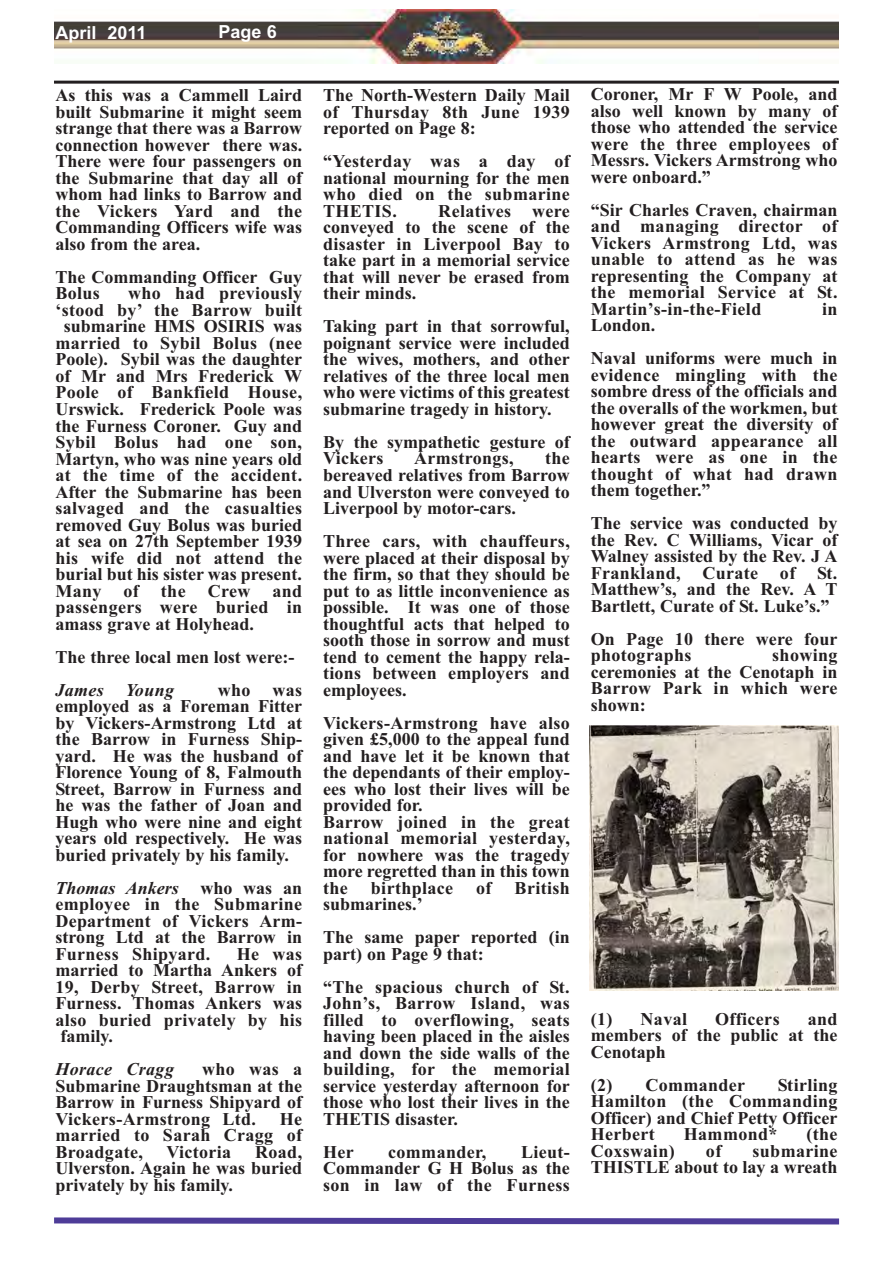
<style>
.page{position:relative;width:893px;height:1263px;background:#fff}
.page>*{position:absolute;margin:0;border:0;box-sizing:border-box;transform-origin:0 0}
.t1{font:700 18px/16.5px "Times New Roman";color:#231f20;text-align:justify}
.t2{font:700 18px/33px "Times New Roman";letter-spacing:.02em;color:#231f20}
.t3{font:italic 700 18px "Times New Roman";letter-spacing:.02em;color:#231f20}
.t4{font:700 18px "Arial";color:#fff}
.s1{font-style:italic}
</style>
<div class="page">
<img style="left:54px;top:9px;width:785px;height:54px">
<hr style="left:54px;top:81px;width:785px;height:3px;background:#231f20">
<svg style="left:54px;top:1217px;width:786px;height:8px;background:#7a6cb1"></svg>
<img style="left:589px;top:725px;width:250px;height:266px">
<p class="t4" style="left:56px;top:22px;width:93px">April 2011</p>
<p class="t4" style="left:218px;top:21px;width:60px">Page 6</p>
<p class="t1" style="left:56px;top:89px;width:248px">As this was a Cammell Laird built Submarine it might seem strange that there was a Barrow connection however there was.<br>There were four passengers on the Submarine that day all of whom had links to Barrow and the Vickers Yard and the Commanding Officers wife was also from the area.</p>
<p class="t1" style="left:56px;top:271px;width:248px">The Commanding Officer Guy<br>Bolus</p>
<p class="t2" style="left:128px;top:279px;width:175px">who had previously</p>
<p class="t2" style="left:56px;top:295px;width:248px">‘stood by’ the Barrow built</p>
<p class="t1" style="left:64px;top:320px;width:240px">submarine HMS OSIRIS was</p>
<p class="t2" style="left:56px;top:328px;width:248px">married to Sybil Bolus (nee</p>
<p class="t1" style="left:56px;top:353px;width:248px">Poole). Sybil was the daughter</p>
<p class="t1" style="left:56px;top:370px;width:248px">of Mr and Mrs Frederick W</p>
<p class="t2" style="left:56px;top:378px;width:248px">Poole of Bankfield House,</p>
<p class="t1" style="left:56px;top:403px;width:248px">Urswick. Frederick Poole was</p>
<p class="t1" style="left:56px;top:419px;width:248px">the Furness Coroner. Guy and</p>
<p class="t2" style="left:56px;top:427px;width:248px">Sybil Bolus had one son,</p>
<p class="t1" style="left:56px;top:452px;width:248px">Martyn, who was nine years old</p>
<p class="t2" style="left:56px;top:460px;width:248px">at the time of the accident.</p>
<p class="t1" style="left:56px;top:485px;width:248px">After the Submarine has been</p>
<p class="t2" style="left:56px;top:493px;width:248px">salvaged and the casualties</p>
<p class="t1" style="left:56px;top:518px;width:248px">removed Guy Bolus was buried</p>
<p class="t1" style="left:56px;top:535px;width:248px">at sea on 27th September 1939</p>
<p class="t2" style="left:56px;top:543px;width:248px">his wife did not attend the</p>
<p class="t1" style="left:56px;top:568px;width:248px">burial but his sister was present.</p>
<p class="t2" style="left:56px;top:576px;width:248px">Many of the Crew and</p>
<p class="t2" style="left:56px;top:593px;width:248px">passengers were buried in</p>
<p class="t1" style="left:56px;top:617px;width:200px">amass grave at Holyhead.</p>
<p class="t1" style="left:56px;top:650px;width:241px">The three local men lost were:-</p>
<p class="t3" style="left:56px;top:679px;width:120px">James Young</p>
<p class="t1" style="left:56px;top:683px;width:248px;text-indent:162px">who was employed as a Foreman Fitter by Vickers-Armstrong Ltd at the Barrow in Furness Ship&shy;yard. He was the husband of Florence Young of 8, Falmouth Street, Barrow in Furness and he was the father of Joan and Hugh who were nine and eight years old respectively. He was buried privately by his family.</p>
<p class="t1" style="left:56px;top:881px;width:248px"><span class="s1">Thomas Ankers</span> who was an employee in the Submarine Department of Vickers Arm&shy;strong Ltd at the Barrow in Furness Shipyard.</p>
<p class="t1" style="left:56px;top:947px;width:248px;text-indent:181px">He was married to Martha Ankers of 19, Derby Street, Barrow in Furness. Thomas Ankers was also buried privately by his family.</p>
<p class="t3" style="left:56px;top:1058px;width:120px">Horace Cragg</p>
<p class="t1" style="left:56px;top:1063px;width:248px;text-indent:147px">who was a Submarine Draughtsman at the Barrow in Furness Shipyard of Vickers-Armstrong Ltd.</p>
<p class="t1" style="left:56px;top:1112px;width:248px;text-indent:224px">He married to Sarah Cragg of Broadgate,</p>
<p class="t2" style="left:166px;top:1137px;width:66px">Victoria</p>
<p class="t1" style="left:56px;top:1145px;width:248px;text-indent:200px">Road, Ulverston. Again he was buried privately by his family.</p>
<p class="t1" style="left:323px;top:89px;width:248px">The North-Western Daily Mail of Thursday 8th June 1939 reported on Page 8:</p>
<p class="t1" style="left:323px;top:155px;width:248px">“Yesterday was a day of national mourning for the men who died on the submarine THETIS.</p>
<p class="t1" style="left:323px;top:205px;width:248px;text-indent:115px">Relatives were conveyed to the scene of the disaster in Liverpool Bay to take part in a memorial service that will never be erased from their minds.</p>
<p class="t1" style="left:323px;top:320px;width:248px">Taking part in that sorrowful, poignant service were included the wives, mothers, and other relatives of the three local men who were victims of this greatest submarine tragedy in history.</p>
<p class="t1" style="left:323px;top:436px;width:248px">By the sympathetic gesture of<br>Vickers</p>
<p class="t2" style="left:414px;top:444px;width:101px">Armstrongs,</p>
<p class="t1" style="left:323px;top:452px;width:248px;text-indent:222px">the bereaved relatives from Barrow and Ulverston were conveyed to Liverpool by motor-cars.</p>
<p class="t1" style="left:323px;top:535px;width:248px">Three cars, with chauffeurs, were placed at their disposal by the firm, so that they should be put to as little inconvenience as possible. It was one of those thoughtful acts that helped to sooth those in sorrow and must tend to cement the happy rela&shy;tions between employers and employees.</p>
<p class="t1" style="left:323px;top:716px;width:248px;text-align:left">Vickers-Armstrong have also given £5,000 to the appeal fund and have let it be known that the dependants of their employ&shy;ees who lost their lives will be provided for.<br>Barrow joined in the great national memorial yesterday, for nowhere was the tragedy more regretted than in this town the</p>
<p class="t2" style="left:371px;top:873px;width:84px">birthplace</p>
<p class="t1" style="left:476px;top:881px;width:17px">of</p>
<p class="t2" style="left:515px;top:873px;width:57px">British</p>
<p class="t1" style="left:323px;top:890px;width:248px;line-height:33px">submarines.’<br>The same paper reported (in</p>
<p class="t2" style="left:323px;top:939px;width:248px">part) on Page 9 that:<br>“The spacious church of St.</p>
<p class="t1" style="left:323px;top:997px;width:248px">John’s, Barrow Island, was filled to overflowing, seats having been placed in the aisles and down the side walls of the building, for the memorial service yesterday afternoon for those who lost their lives in the THETIS disaster.</p>
<p class="t1" style="left:323px;top:1145px;width:32px">Her</p>
<p class="t2" style="left:388px;top:1137px;width:100px">commander,</p>
<p class="t1" style="left:323px;top:1145px;width:248px;text-indent:198px">Lieut-Commander G H Bolus as the son in law of the Furness</p>
<p class="t1" style="left:591px;top:88px;width:248px">Coroner, Mr F W Poole, and also well known by many of those who attended the service were the three employees of Messrs. Vickers Armstrong who were onboard.”</p>
<p class="t1" style="left:591px;top:203px;width:248px">“Sir Charles Craven, chairman and managing director of Vickers Armstrong Ltd, was unable to attend as he was representing the Company at the memorial Service at St.<br>Martin’s-in-the-Field</p>
<p class="t1" style="left:822px;top:303px;width:17px">in</p>
<p class="t1" style="left:591px;top:311px;width:248px;line-height:33px">London.<br>Naval uniforms were much in</p>
<p class="t1" style="left:591px;top:369px;width:248px">evidence mingling with the sombre dress of the officials and the overalls of the workmen, but however great the diversity of the outward appearance all hearts were as one in the thought of what had drawn them together.”</p>
<p class="t1" style="left:591px;top:517px;width:248px">The service was conducted by the Rev. C Williams, Vicar of Walney assisted by the Rev. J A Frankland, Curate of St.<br>Matthew’s, and the Rev. A T Bartlett, Curate of St. Luke’s.”</p>
<p class="t1" style="left:591px;top:633px;width:248px">On Page 10 there were four photographs</p>
<p class="t1" style="left:591px;top:649px;width:248px;text-indent:181px">showing ceremonies at the Cenotaph in Barrow Park in which were shown:</p>
<p class="t1" style="left:591px;top:1012px;width:98px">(1) Naval</p>
<p class="t2" style="left:715px;top:1004px;width:66px">Officers</p>
<p class="t1" style="left:591px;top:1012px;width:248px;text-indent:217px">and members of the public at the Cenotaph</p>
<p class="t2" style="left:591px;top:1070px;width:156px">(2) Commander</p>
<p class="t1" style="left:591px;top:1078px;width:248px;text-indent:187px">Stirling Hamilton (the Commanding Officer) and Chief Petty Officer Herbert</p>
<p class="t2" style="left:684px;top:1119px;width:95px">Hammond*</p>
<p class="t1" style="left:806px;top:1128px;width:33px">(the</p>
<p class="t1" style="left:591px;top:1144px;width:248px;text-align:right">submarine<br>THISTLE about to lay a wreath</p>
<p class="t2" style="left:591px;top:1136px;width:85px">Coxswain)</p>
<p class="t1" style="left:706px;top:1144px;width:17px">of</p>
</div>
